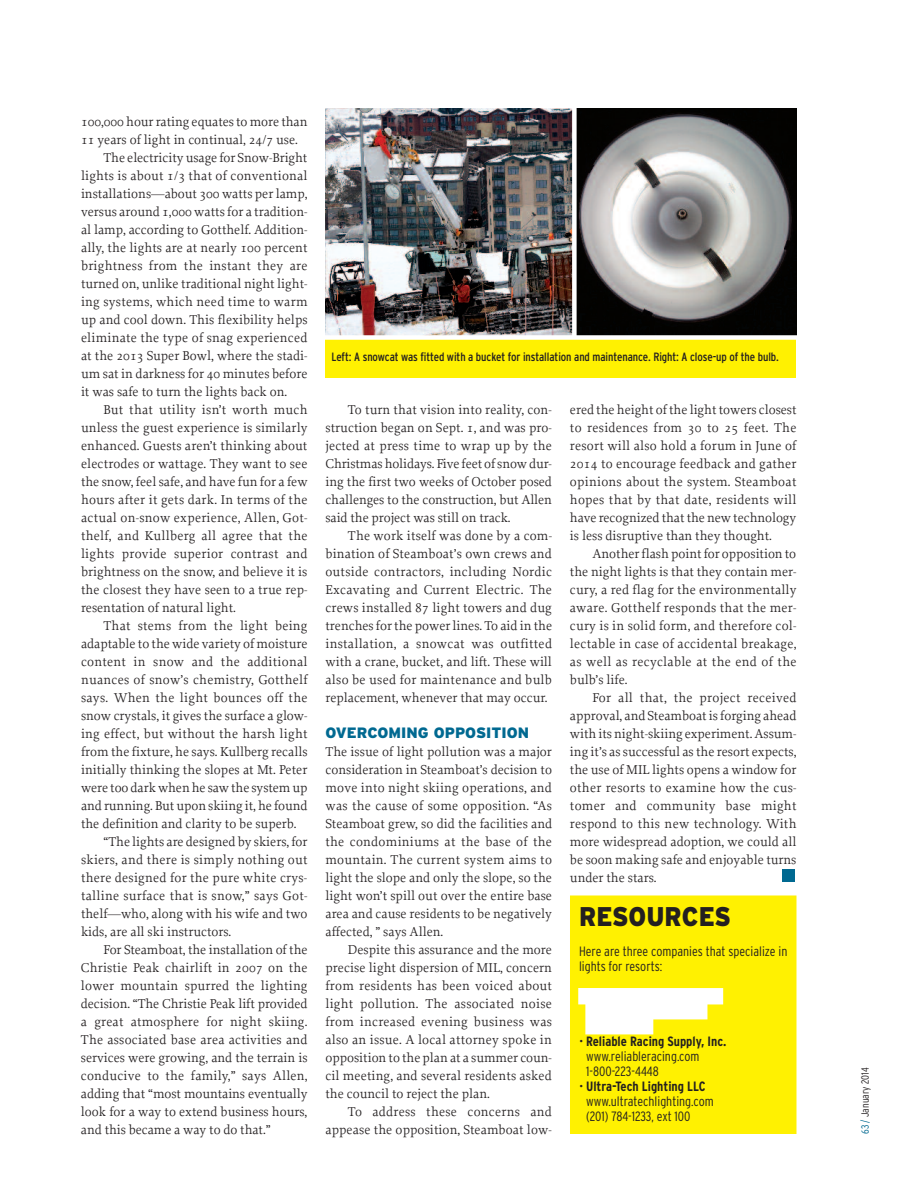
<style>
.page{position:relative;width:918px;height:1188px;background:#fff}
.page>*{position:absolute;margin:0;border:0;box-sizing:border-box;transform-origin:0 0}
.t1{font:900 27px "Interstate";color:#231f20;scale:.9 1}
.t2{font:900 15px "Interstate";color:#006991}
.t3{font:13.5px/18px "Proforma";color:#231f20;text-align:justify}
.t4{font:13.5px "Proforma";letter-spacing:.02em;color:#231f20}
.t5{font:300 condensed 13.5px/15px "Interstate";color:#231f20}
.t6{font:condensed 12px "Interstate";letter-spacing:-.005em;color:#231f20}
.t7{font:300 condensed 10.5px "Interstate";color:#231f20}
.s1{font-weight:700}
.s2{color:#006991}
</style>
<div class="page">
<div style="left:783px;top:870px;width:12px;height:12px;background:#006991"></div>
<svg style="left:570px;top:895px;width:226px;height:239px;background:#fff21a"></svg>
<img style="left:326px;top:108px;width:470px;height:227px">
<div style="left:326px;top:338px;width:470px;height:40px;background:#fff101"></div>
<div style="left:320px;top:335px;width:485px;height:5px;background:#fff"></div>
<div style="left:572px;top:105px;width:5px;height:233px;background:#fff"></div>
<p class="t3" style="left:81px;top:112px;width:228px">100,000 hour rating equates to more than</p>
<p class="t3" style="left:81px;top:130px;width:218px">11 years of light in continual, 24/7 use.</p>
<p class="t3" style="left:104px;top:148px;width:205px">The electricity usage for Snow-Bright</p>
<p class="t3" style="left:81px;top:166px;width:228px">lights is about 1/3 that of conventional</p>
<p class="t3" style="left:81px;top:184px;width:228px">installations—about 300 watts per lamp,</p>
<p class="t3" style="left:81px;top:202px;width:228px">versus around 1,000 watts for a tradition-</p>
<p class="t3" style="left:81px;top:220px;width:228px">al lamp, according to Gotthelf. Addition-</p>
<p class="t3" style="left:81px;top:238px;width:228px">ally, the lights are at nearly 100 percent</p>
<p class="t4" style="left:81px;top:257px;width:228px">brightness from the instant they are</p>
<p class="t3" style="left:81px;top:274px;width:228px">turned on, unlike traditional night light-</p>
<p class="t4" style="left:81px;top:293px;width:228px">ing systems, which need time to warm</p>
<p class="t3" style="left:81px;top:310px;width:228px">up and cool down. This flexibility helps</p>
<p class="t4" style="left:81px;top:329px;width:228px">eliminate the type of snag experienced</p>
<p class="t3" style="left:81px;top:346px;width:228px">at the 2013 Super Bowl, where the stadi-</p>
<p class="t3" style="left:81px;top:364px;width:228px">um sat in darkness for 40 minutes before</p>
<p class="t3" style="left:81px;top:382px;width:208px">it was safe to turn the lights back on.</p>
<p class="t4" style="left:104px;top:401px;width:206px">But that utility isn’t worth much</p>
<p class="t3" style="left:81px;top:418px;width:228px">unless the guest experience is similarly</p>
<p class="t3" style="left:81px;top:436px;width:228px">enhanced. Guests aren’t thinking about</p>
<p class="t3" style="left:81px;top:454px;width:228px">electrodes or wattage. They want to see</p>
<p class="t3" style="left:81px;top:472px;width:228px">the snow, feel safe, and have fun for a few</p>
<p class="t4" style="left:81px;top:491px;width:228px">hours after it gets dark. In terms of the</p>
<p class="t4" style="left:81px;top:509px;width:228px">actual on-snow experience, Allen, Got-</p>
<p class="t4" style="left:81px;top:527px;width:228px">thelf, and Kullberg all agree that the</p>
<p class="t4" style="left:81px;top:545px;width:228px">lights provide superior contrast and</p>
<p class="t3" style="left:81px;top:562px;width:228px">brightness on the snow, and believe it is</p>
<p class="t3" style="left:81px;top:580px;width:228px">the closest they have seen to a true rep-</p>
<p class="t3" style="left:81px;top:598px;width:157px">resentation of natural light.</p>
<p class="t4" style="left:104px;top:617px;width:206px">That stems from the light being</p>
<p class="t3" style="left:81px;top:634px;width:228px">adaptable to the wide variety of moisture</p>
<p class="t4" style="left:81px;top:653px;width:228px">content in snow and the additional</p>
<p class="t4" style="left:81px;top:671px;width:228px">nuances of snow’s chemistry, Gotthelf</p>
<p class="t4" style="left:81px;top:689px;width:228px">says. When the light bounces off the</p>
<p class="t3" style="left:81px;top:706px;width:228px">snow crystals, it gives the surface a glow-</p>
<p class="t4" style="left:81px;top:725px;width:228px">ing effect, but without the harsh light</p>
<p class="t3" style="left:81px;top:742px;width:228px">from the fixture, he says. Kullberg recalls</p>
<p class="t3" style="left:81px;top:760px;width:228px">initially thinking the slopes at Mt. Peter</p>
<p class="t3" style="left:81px;top:778px;width:228px">were too dark when he saw the system up</p>
<p class="t3" style="left:81px;top:796px;width:228px">and running. But upon skiing it, he found</p>
<p class="t3" style="left:81px;top:814px;width:217px">the definition and clarity to be superb.</p>
<p class="t3" style="left:103px;top:832px;width:206px">“The lights are designed by skiers, for</p>
<p class="t4" style="left:81px;top:851px;width:228px">skiers, and there is simply nothing out</p>
<p class="t4" style="left:81px;top:869px;width:228px">there designed for the pure white crys-</p>
<p class="t4" style="left:81px;top:887px;width:228px">talline surface that is snow,” says Got-</p>
<p class="t3" style="left:81px;top:904px;width:228px">thelf—who, along with his wife and two</p>
<p class="t3" style="left:81px;top:922px;width:152px">kids, are all ski instructors.</p>
<p class="t3" style="left:103px;top:940px;width:206px">For Steamboat, the installation of the</p>
<p class="t3" style="left:81px;top:958px;width:228px">Christie Peak chairlift in 2007 on the</p>
<p class="t3" style="left:81px;top:976px;width:228px">lower mountain spurred the lighting</p>
<p class="t3" style="left:81px;top:994px;width:228px">decision. “The Christie Peak lift provided</p>
<p class="t3" style="left:81px;top:1012px;width:228px">a great atmosphere for night skiing.</p>
<p class="t3" style="left:81px;top:1030px;width:228px">The associated base area activities and</p>
<p class="t3" style="left:81px;top:1048px;width:228px">services were growing, and the terrain is</p>
<p class="t3" style="left:81px;top:1066px;width:228px">conducive to the family,” says Allen,</p>
<p class="t3" style="left:81px;top:1084px;width:228px">adding that “most mountains eventually</p>
<p class="t3" style="left:81px;top:1102px;width:228px">look for a way to extend business hours,</p>
<p class="t3" style="left:81px;top:1120px;width:191px">and this became a way to do that.”</p>
<p class="t6" style="left:332px;top:350px;width:449px">Left: A snowcat was fitted with a bucket for installation and maintenance. Right: A close-up of the bulb.</p>
<p class="t3" style="left:325px;top:400px;width:228px;text-indent:23px">To turn that vision into reality, con&shy;struction began on Sept. 1, and was pro&shy;jected at press time to wrap up by the Christmas holidays. Five feet of snow dur&shy;ing the first two weeks of October posed challenges to the construction, but Allen said the project was still on track.</p>
<p class="t3" style="left:325px;top:526px;width:228px;text-indent:23px">The work itself was done by a com&shy;bination of Steamboat’s own crews and outside contractors, including Nordic Excavating and Current Electric. The crews installed 87 light towers and dug trenches for the power lines. To aid in the installation, a snowcat was outfitted with a crane, bucket, and lift. These will also be used for maintenance and bulb replacement, whenever that may occur.</p>
<p class="t2" style="left:326px;top:724px;width:205px">OVERCOMING OPPOSITION</p>
<p class="t3" style="left:325px;top:742px;width:228px">The issue of light pollution was a major consideration in Steamboat’s decision to move into night skiing operations, and was the cause of some opposition. “As Steamboat grew, so did the facilities and the condominiums at the base of the mountain. The current system aims to light the slope and only the slope, so the light won’t spill out over the entire base area and cause residents to be negatively affected, ” says Allen.</p>
<p class="t3" style="left:325px;top:940px;width:228px;text-indent:22px">Despite this assurance and the more precise light dispersion of MIL, concern from residents has been voiced about light pollution. The associated noise from increased evening business was also an issue. A local attorney spoke in opposition to the plan at a summer coun&shy;cil meeting, and several residents asked the council to reject the plan.</p>
<p class="t3" style="left:325px;top:1102px;width:228px;text-align:right">To address these concerns and appease the opposition, Steamboat low-</p>
<p class="t3" style="left:570px;top:400px;width:228px">ered the height of the light towers closest to residences from 30 to 25 feet. The resort will also hold a forum in June of 2014 to encourage feedback and gather opinions about the system. Steamboat hopes that by that date, residents will have recognized that the new technology is less disruptive than they thought.</p>
<p class="t3" style="left:570px;top:544px;width:228px;text-indent:23px">Another flash point for opposition to the night lights is that they contain mer&shy;cury, a red flag for the environmentally aware. Gotthelf responds that the mer&shy;cury is in solid form, and therefore col&shy;lectable in case of accidental breakage, as well as recyclable at the end of the bulb’s life.</p>
<p class="t3" style="left:570px;top:688px;width:228px;text-indent:23px">For all that, the project received approval, and Steamboat is forging ahead with its night-skiing experiment. Assum&shy;ing it’s as successful as the resort expects, the use of MIL lights opens a window for other resorts to examine how the cus&shy;tomer and community base might respond to this new technology. With more widespread adoption, we could all be soon making safe and enjoyable turns under the stars.</p>
<h1 class="t1" style="left:579px;top:901px;width:170px">RESOURCES</h1>
<p class="t5" style="left:579px;top:944px;width:210px">Here are three companies that specialize in lights for resorts:</p>
<p class="t5" style="left:586px;top:1034px;width:142px;text-indent:-7px">• <span class="s1">Reliable Racing Supply, Inc. </span>www.reliableracing.com<br>1-800-223-4448</p>
<p class="t5" style="left:586px;top:1079px;width:129px;text-indent:-7px">• <span class="s1">Ultra-Tech Lighting LLC </span>www.ultratechlighting.com (201) 784-1233, ext 100</p>
<p class="t7" style="left:859px;top:1134px;width:68px;rotate:-90deg"><span class="s2">63 /</span> January 2014</p>
</div>
